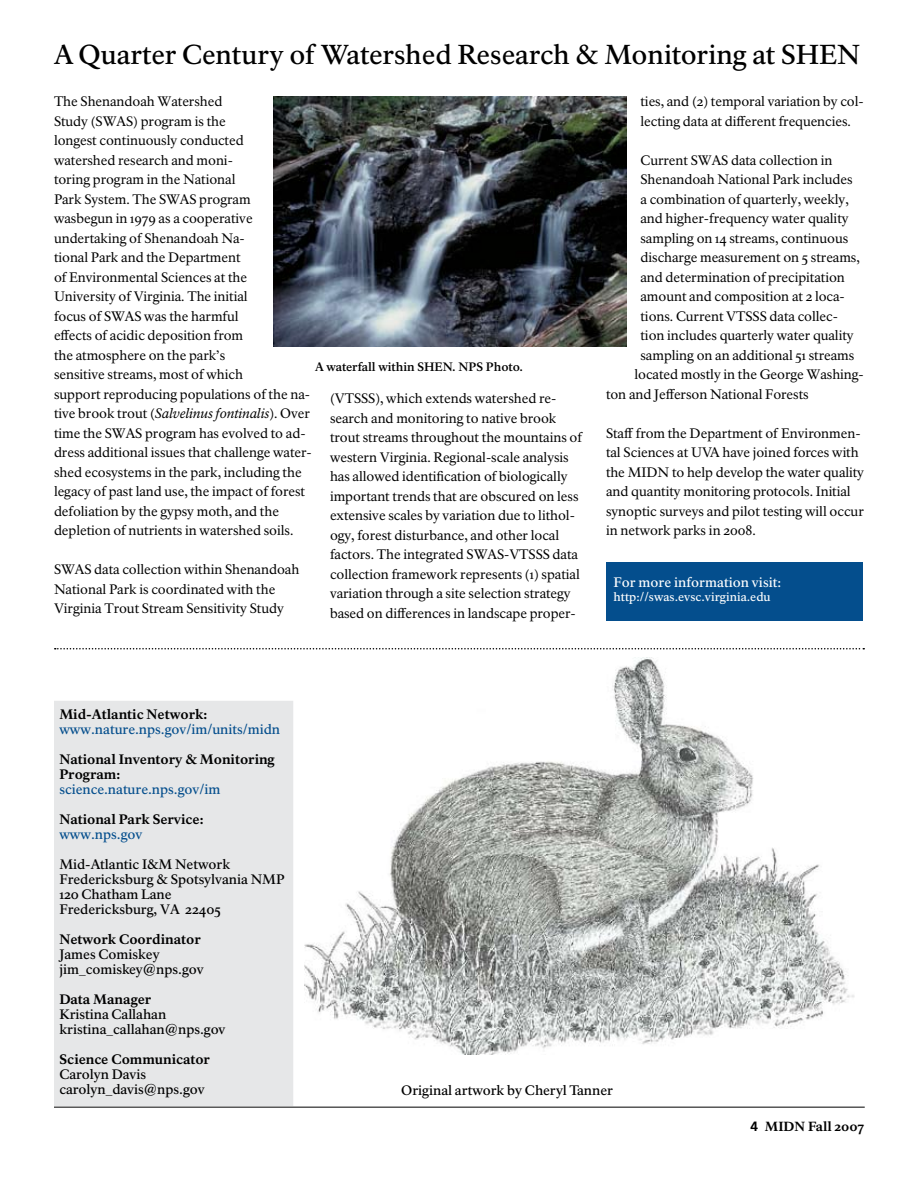
<style>
.page{position:relative;width:918px;height:1188px;background:#fff}
.page>*{position:absolute;margin:0;border:0;box-sizing:border-box;transform-origin:0 0}
.t1{font:500 27px "NPS Rawlinson OT Old";letter-spacing:-.005em;color:#000}
.t2{font:13.5px/19.5px "NPS Rawlinson OT Old";letter-spacing:-.005em;color:#000}
.t3{font:500 13.5px/15px "NPS Rawlinson OT Old";letter-spacing:-.005em;color:#000}
.t4{font:800 13.5px/15px "NPS Rawlinson OT Old";letter-spacing:-.005em;color:#000}
.t5{font:500 13.5px "NPS Rawlinson OT Old";letter-spacing:-.005em;color:#044e8d}
.t6{font:500 13.5px "NPS Rawlinson OT Old";color:#fff}
.t7{font:800 13.05px "NPS Rawlinson OT Old";color:#000}
.t8{font:700 12px "NPS Rawlinson OT Old";color:#000}
.t9{font:500 12px "NPS Rawlinson OT Old";color:#fff}
.s1{font-style:italic}
.s2{font-family:"Frutiger LT Std";font-weight:700;font-size:13.5px}
</style>
<div class="page">
<div style="left:55px;top:702px;width:237px;height:403px;background:#e6e7e8"></div>
<div style="left:54px;top:701px;width:239px;height:405px;border:2px solid #e6e7e8"></div>
<img style="left:304px;top:658px;width:551px;height:396px">
<svg style="left:55px;top:648px;width:809px;height:2px"></svg>
<img style="left:273px;top:96px;width:354px;height:251px">
<hr style="left:54px;top:1107px;width:811px;height:1px;background:#000">
<div style="left:607px;top:562px;width:256px;height:58px;background:#044e8d"></div>
<h1 class="t1" style="left:54px;top:38px;width:808px">A Quarter Century of Watershed Research &amp; Monitoring at SHEN</h1>
<p class="t2" style="left:54px;top:92px;width:259px">The Shenandoah Watershed<br>Study (SWAS) program is the<br>longest continuously conducted<br>watershed research and moni-<br>toring program in the National<br>Park System. The SWAS program wasbegun in 1979 as a cooperative undertaking of Shenandoah Na-<br>tional Park and the Department<br>of Environmental Sciences at the University of Virginia. The initial<br>focus of SWAS was the harmful<br>effects of acidic deposition from<br>the atmosphere on the park’s<br>sensitive streams, most of which<br>support reproducing populations of the na&shy;tive brook trout (<span class="s1">Salvelinus fontinalis</span>). Over time the SWAS program has evolved to ad&shy;dress additional issues that challenge water&shy;shed ecosystems in the park, including the legacy of past land use, the impact of forest defoliation by the gypsy moth, and the depletion of nutrients in watershed soils.</p>
<p class="t2" style="left:54px;top:560px;width:247px">SWAS data collection within Shenandoah<br>National Park is coordinated with the<br>Virginia Trout Stream Sensitivity Study</p>
<p class="t8" style="left:315px;top:359px;width:209px">A waterfall within SHEN. NPS Photo.</p>
<p class="t2" style="left:330px;top:389px;width:254px">(VTSSS), which extends watershed re&shy;search and monitoring to native brook trout streams throughout the mountains of western Virginia. Regional-scale analysis has allowed identification of biologically important trends that are obscured on less extensive scales by variation due to lithol&shy;ogy, forest disturbance, and other local factors. The integrated SWAS-VTSSS data collection framework represents (1) spatial variation through a site selection strategy based on differences in landscape proper-</p>
<p class="t2" style="left:640px;top:92px;width:225px">ties, and (2) temporal variation by col&shy;lecting data at different frequencies.</p>
<p class="t2" style="left:640px;top:150px;width:194px">Current SWAS data collection in</p>
<p class="t2" style="left:640px;top:170px;width:214px">Shenandoah National Park includes</p>
<p class="t2" style="left:640px;top:189px;width:210px">a combination of quarterly, weekly,</p>
<p class="t2" style="left:640px;top:209px;width:210px">and higher-frequency water quality</p>
<p class="t2" style="left:640px;top:228px;width:209px">sampling on 14 streams, continuous</p>
<p class="t2" style="left:640px;top:248px;width:221px">discharge measurement on 5 streams,</p>
<p class="t2" style="left:640px;top:267px;width:206px">and determination of precipitation</p>
<p class="t2" style="left:640px;top:287px;width:206px">amount and composition at 2 loca-</p>
<p class="t2" style="left:640px;top:306px;width:199px">tions. Current VTSSS data collec-</p>
<p class="t2" style="left:640px;top:326px;width:215px">tion includes quarterly water quality</p>
<p class="t2" style="left:640px;top:345px;width:215px">sampling on an additional 51 streams</p>
<p class="t2" style="left:634px;top:365px;width:231px">located mostly in the George Washing-</p>
<p class="t2" style="left:606px;top:384px;width:204px">ton and Jefferson National Forests</p>
<p class="t2" style="left:606px;top:423px;width:260px">Staff from the Department of Environmen&shy;tal Sciences at UVA have joined forces with the MIDN to help develop the water quality and quantity monitoring protocols. Initial synoptic surveys and pilot testing will occur in network parks in 2008.</p>
<p class="t6" style="left:614px;top:574px;width:169px">For more information visit:</p>
<p class="t9" style="left:614px;top:589px;width:159px">http://swas.evsc.virginia.edu</p>
<p class="t4" style="left:59px;top:708px;width:150px">Mid-Atlantic Network:</p>
<p class="t5" style="left:59px;top:722px;width:222px">www.nature.nps.gov/im/units/midn</p>
<p class="t4" style="left:59px;top:753px;width:217px">National Inventory &amp; Monitoring<br>Program:</p>
<p class="t5" style="left:59px;top:782px;width:163px">science.nature.nps.gov/im</p>
<p class="t4" style="left:59px;top:813px;width:146px">National Park Service:</p>
<p class="t5" style="left:59px;top:827px;width:85px">www.nps.gov</p>
<p class="t3" style="left:59px;top:858px;width:227px">Mid-Atlantic I&amp;M Network<br>Fredericksburg &amp; Spotsylvania NMP<br>120 Chatham Lane<br>Fredericksburg, VA 22405</p>
<p class="t4" style="left:59px;top:933px;width:143px">Network Coordinator</p>
<p class="t3" style="left:59px;top:948px;width:146px">James Comiskey jim_comiskey@nps.gov</p>
<p class="t4" style="left:59px;top:993px;width:94px">Data Manager</p>
<p class="t3" style="left:59px;top:1008px;width:168px">Kristina Callahan kristina_callahan@nps.gov</p>
<p class="t4" style="left:59px;top:1053px;width:152px">Science Communicator</p>
<p class="t3" style="left:59px;top:1068px;width:147px">Carolyn Davis carolyn_davis@nps.gov</p>
<p class="t3" style="left:401px;top:1084px;width:213px">Original artwork by Cheryl Tanner</p>
<p class="t7" style="left:751px;top:1118px;width:115px"><span class="s2">4</span> MIDN Fall 2007</p>
</div>
